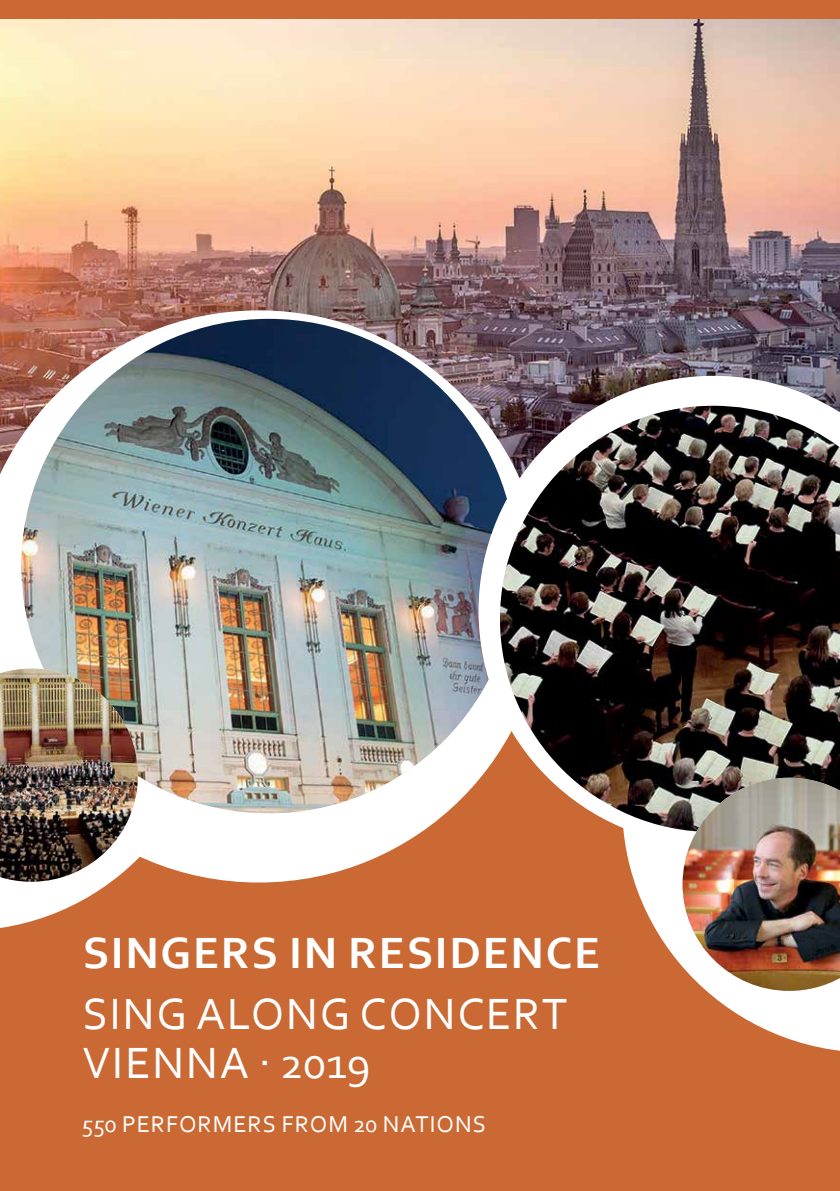
<style>
.page{position:relative;width:840px;height:1191px;background:#fff}
.page>*{position:absolute;margin:0;border:0;box-sizing:border-box;transform-origin:0 0}
.t1{font:45.8px/49.2px "Corbel";letter-spacing:.04em;color:#fff}
.t2{font:700 45.8px "Corbel";letter-spacing:.04em;color:#fff}
.t3{font:24px "Corbel";letter-spacing:.04em;color:#fff}
</style>
<div class="page">
<div style="left:0;top:593px;width:839px;height:598px;background:#ca6933"></div>
<svg style="left:0;top:882px;width:111px;height:46px;fill:#fff"></svg>
<img style="left:0;top:18px;width:839px;height:358px">
<svg style="left:0;top:310px;width:545px;height:572px;fill:#fff"></svg>
<img style="left:21px;top:319px;width:495px;height:494px;border-radius:247px">
<svg style="left:478px;top:376px;width:361px;height:470px"></svg>
<svg style="left:621px;top:832px;width:218px;height:219px"></svg>
<img style="left:499px;top:406px;width:340px;height:426px">
<img style="left:682px;top:777px;width:157px;height:214px">
<img style="left:0;top:668px;width:138px;height:213px">
<div style="left:0;top:0;width:839px;height:18px;background:#ca6933"></div>
<p class="t2" style="left:83px;top:924px;width:519px">SINGERS IN RESIDENCE</p>
<p class="t1" style="left:83px;top:987px;width:486px">SING ALONG CONCERT<br>VIENNA · 2019</p>
<p class="t3" style="left:82px;top:1109px;width:405px">550 PERFORMERS FROM 20 NATIONS</p>
</div>
